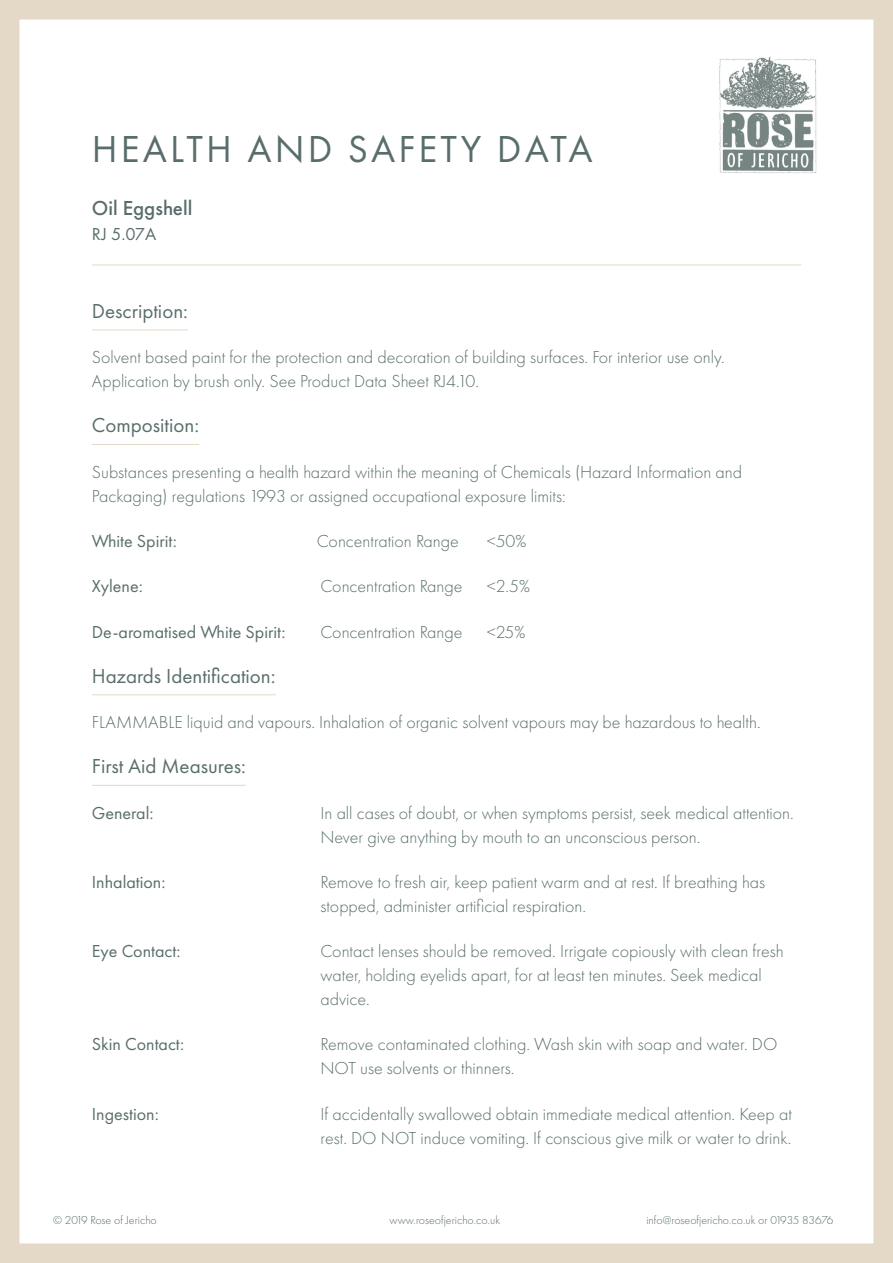
<style>
.page{position:relative;width:893px;height:1263px;background:#fff}
.page>*{position:absolute;margin:0;border:0;box-sizing:border-box;transform-origin:0 0}
.t1{font:39px "Futura PT";letter-spacing:.08em;color:#596e6c}
.t2{font:21px "Futura PT";color:#596e6c}
.t3{font:500 21px "Futura PT";color:#596e6c}
.t4{font:300 18px/24px "Futura PT";color:#596e6c}
.t5{font:18px "Futura PT";color:#596e6c}
.t6{font:300 12px "Futura PT";color:#596e6c}
</style>
<div class="page">
<div style="left:0;top:0;width:893px;height:1263px;border:20px solid #e4d9c7"></div>
<hr style="left:92px;top:330px;width:96px;height:1px;background:#e4d9c7">
<hr style="left:92px;top:444px;width:107px;height:1px;background:#e4d9c7">
<hr style="left:92px;top:694px;width:184px;height:1px;background:#e4d9c7">
<hr style="left:92px;top:785px;width:154px;height:1px;background:#e4d9c7">
<hr style="left:92px;top:265px;width:709px;height:1px;background:#e4d9c7">
<img style="left:719px;top:56px;width:98px;height:118px">
<p class="t1" style="left:92px;top:126px;width:502px">HEALTH AND SAFETY DATA</p>
<p class="t3" style="left:92px;top:195px;width:102px">Oil Eggshell</p>
<p class="t5" style="left:92px;top:223px;width:66px">RJ 5.07A</p>
<p class="t2" style="left:92px;top:298px;width:98px">Description:</p>
<p class="t4" style="left:92px;top:345px;width:634px">Solvent based paint for the protection and decoration of building surfaces. For interior use only.<br>Application by brush only. See Product Data Sheet RJ4.10.</p>
<p class="t2" style="left:92px;top:413px;width:109px">Composition:</p>
<p class="t4" style="left:92px;top:460px;width:652px">Substances presenting a health hazard within the meaning of Chemicals (Hazard Information and<br>Packaging) regulations 1993 or assigned occupational exposure limits:</p>
<p class="t5" style="left:92px;top:530px;width:87px">White Spirit:</p>
<p class="t4" style="left:317px;top:529px;width:144px">Concentration Range</p>
<p class="t4" style="left:487px;top:529px;width:41px">&lt;50%</p>
<p class="t5" style="left:92px;top:576px;width:52px">Xylene:</p>
<p class="t4" style="left:320px;top:574px;width:144px">Concentration Range</p>
<p class="t4" style="left:487px;top:574px;width:45px">&lt;2.5%</p>
<p class="t5" style="left:92px;top:621px;width:195px">De-aromatised White Spirit:</p>
<p class="t4" style="left:320px;top:620px;width:144px">Concentration Range</p>
<p class="t4" style="left:487px;top:620px;width:40px">&lt;25%</p>
<p class="t2" style="left:92px;top:663px;width:185px">Hazards Identification:</p>
<p class="t4" style="left:92px;top:710px;width:670px">FLAMMABLE liquid and vapours. Inhalation of organic solvent vapours may be hazardous to health.</p>
<p class="t2" style="left:92px;top:754px;width:156px">First Aid Measures:</p>
<p class="t5" style="left:92px;top:802px;width:63px">General:</p>
<p class="t4" style="left:320px;top:801px;width:475px">In all cases of doubt, or when symptoms persist, seek medical attention.<br>Never give anything by mouth to an unconscious person.</p>
<p class="t5" style="left:92px;top:871px;width:75px">Inhalation:</p>
<p class="t4" style="left:320px;top:870px;width:446px">Remove to fresh air, keep patient warm and at rest. If breathing has stopped, administer artificial respiration.</p>
<p class="t5" style="left:92px;top:940px;width:90px">Eye Contact:</p>
<p class="t4" style="left:320px;top:939px;width:465px">Contact lenses should be removed. Irrigate copiously with clean fresh water, holding eyelids apart, for at least ten minutes. Seek medical advice.</p>
<p class="t5" style="left:92px;top:1034px;width:94px">Skin Contact:</p>
<p class="t4" style="left:320px;top:1032px;width:458px">Remove contaminated clothing. Wash skin with soap and water. DO<br>NOT use solvents or thinners.</p>
<p class="t5" style="left:92px;top:1103px;width:68px">Ingestion:</p>
<p class="t4" style="left:320px;top:1102px;width:473px">If accidentally swallowed obtain immediate medical attention. Keep at rest. DO NOT induce vomiting. If conscious give milk or water to drink.</p>
<p class="t6" style="left:53px;top:1213px;width:105px">© 2019 Rose of Jericho</p>
<p class="t6" style="left:390px;top:1213px;width:112px">www.roseofjericho.co.uk</p>
<p class="t6" style="left:646px;top:1213px;width:189px">info@roseofjericho.co.uk or 01935 83676</p>
</div>
